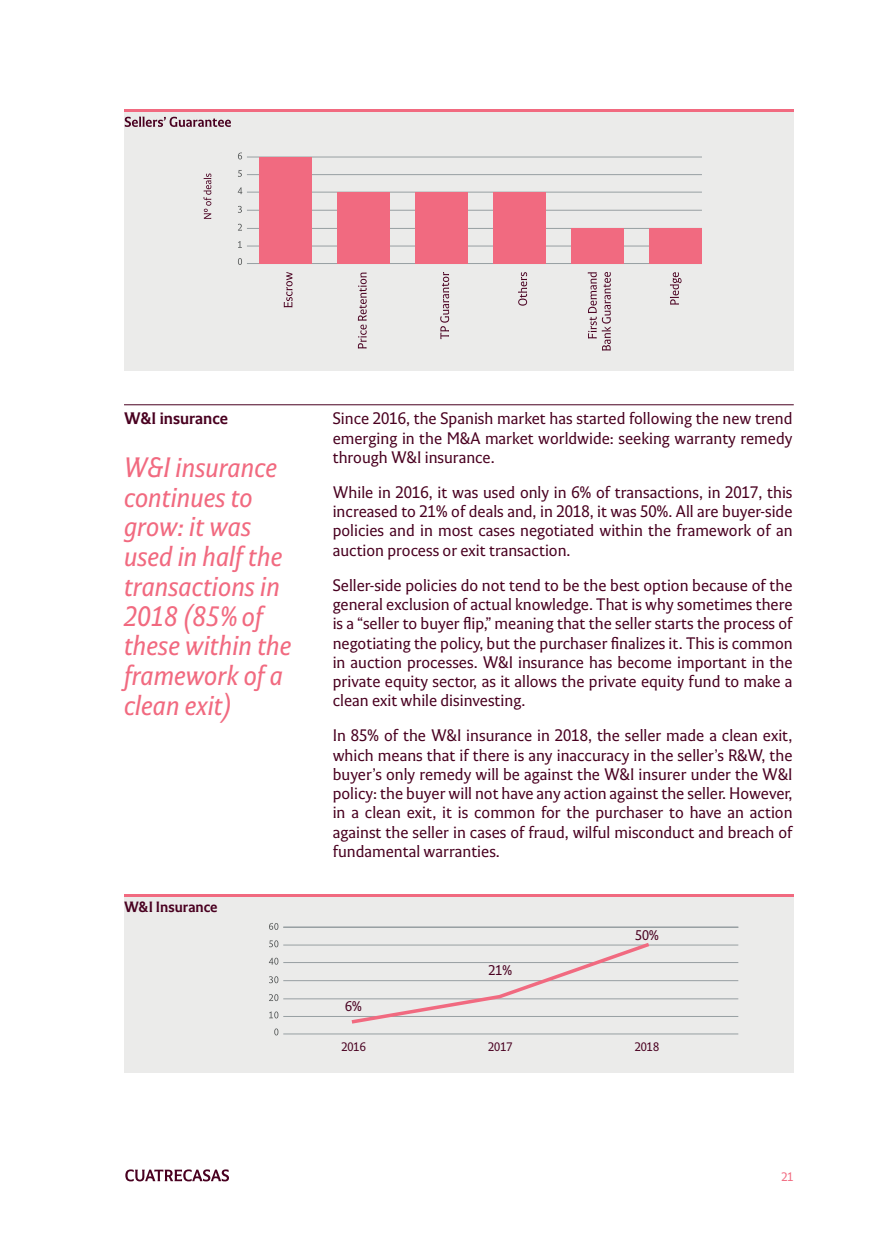
<style>
.page{position:relative;width:893px;height:1241px;background:#fff}
.page>*{position:absolute;margin:0;border:0;box-sizing:border-box;transform-origin:0 0}
.Cita{font:italic 28px/29.8px "Cuatrecasas Text";color:#f16a80}
.texto_base{font:16.62px/19.2px "Cuatrecasas Text";color:#490020;text-align:justify}
.texto_base-2{font:700 16.62px "Cuatrecasas Text";color:#490020}
.t1{font:700 14.88px "Cuatrecasas Text";color:#490020}
.t2{font:14px "Cuatrecasas Text";color:#490020}
.t3{font:12.25px "Cuatrecasas Text";color:#490020}
.t4{font:12.25px "Cuatrecasas Text";color:#f16a80}
</style>
<div class="page">
<svg style="left:125px;top:1169px;width:104px;height:12px"></svg>
<hr style="left:124px;top:404px;width:670px;height:1px;background:#490020">
<div style="left:124px;top:893px;width:670px;height:178px;background:#ebebea"></div>
<hr style="left:124px;top:893px;width:670px;height:3px;background:#f16a80">
<hr style="left:283px;top:1015px;width:455px;height:1px;background:#979fa2">
<hr style="left:283px;top:998px;width:455px;height:1px;background:#979fa2">
<hr style="left:283px;top:980px;width:455px;height:1px;background:#979fa2">
<hr style="left:283px;top:962px;width:455px;height:1px;background:#979fa2">
<hr style="left:283px;top:944px;width:455px;height:1px;background:#979fa2">
<hr style="left:283px;top:927px;width:455px;height:1px;background:#979fa2">
<hr style="left:283px;top:1033px;width:455px;height:1px;background:#979fa2">
<svg style="left:274px;top:1028px;width:4px;height:7px"></svg>
<svg style="left:269px;top:1011px;width:9px;height:7px"></svg>
<svg style="left:269px;top:994px;width:9px;height:6px"></svg>
<svg style="left:269px;top:957px;width:9px;height:7px"></svg>
<svg style="left:269px;top:976px;width:9px;height:7px"></svg>
<svg style="left:269px;top:940px;width:9px;height:7px"></svg>
<svg style="left:269px;top:923px;width:9px;height:6px"></svg>
<hr style="left:283px;top:926px;width:455px;height:1px;background:#979fa2">
<svg style="left:350px;top:943px;width:301px;height:81px"></svg>
<div style="left:124px;top:109px;width:670px;height:261px;background:#ebebea"></div>
<hr style="left:124px;top:109px;width:670px;height:3px;background:#f16a80">
<svg style="left:125px;top:117px;width:106px;height:10px"></svg>
<hr style="left:247px;top:246px;width:455px;height:1px;background:#979fa2">
<hr style="left:247px;top:228px;width:455px;height:1px;background:#979fa2">
<hr style="left:247px;top:210px;width:455px;height:1px;background:#979fa2">
<hr style="left:247px;top:192px;width:455px;height:1px;background:#979fa2">
<hr style="left:247px;top:174px;width:455px;height:1px;background:#979fa2">
<hr style="left:247px;top:157px;width:455px;height:1px;background:#979fa2">
<hr style="left:247px;top:263px;width:455px;height:1px;background:#979fa2">
<svg style="left:238px;top:258px;width:4px;height:7px"></svg>
<svg style="left:238px;top:241px;width:4px;height:7px"></svg>
<svg style="left:238px;top:224px;width:4px;height:6px"></svg>
<svg style="left:238px;top:187px;width:4px;height:7px"></svg>
<svg style="left:238px;top:206px;width:4px;height:7px"></svg>
<svg style="left:238px;top:170px;width:4px;height:7px"></svg>
<svg style="left:238px;top:152px;width:4px;height:7px"></svg>
<svg style="left:284px;top:272px;width:9px;height:35px"></svg>
<div style="left:260px;top:156px;width:52px;height:107px;background:#f16a80"></div>
<svg style="left:588px;top:272px;width:23px;height:78px"></svg>
<div style="left:571px;top:228px;width:53px;height:35px;background:#f16a80"></div>
<svg style="left:670px;top:272px;width:11px;height:33px"></svg>
<div style="left:649px;top:228px;width:53px;height:35px;background:#f16a80"></div>
<svg style="left:358px;top:272px;width:9px;height:76px"></svg>
<div style="left:338px;top:192px;width:52px;height:71px;background:#f16a80"></div>
<svg style="left:440px;top:272px;width:9px;height:67px"></svg>
<div style="left:416px;top:192px;width:52px;height:71px;background:#f16a80"></div>
<svg style="left:518px;top:272px;width:9px;height:33px"></svg>
<div style="left:494px;top:192px;width:52px;height:71px;background:#f16a80"></div>
<svg style="left:204px;top:173px;width:7px;height:46px"></svg>
<p class="texto_base-2" style="left:124px;top:409px;width:105px">W&amp;I insurance</p>
<p class="Cita" style="left:124px;top:453px;width:169px">W&amp;I insurance continues to grow: it was used in half the transactions in<br>2018 (85% of these within the framework of a clean exit)</p>
<p class="t1" style="left:124px;top:898px;width:95px">W&amp;I Insurance</p>
<p class="texto_base" style="left:333px;top:410px;width:461px">Since 2016, the Spanish market has started following the new trend emerging in the M&amp;A market worldwide: seeking warranty remedy through W&amp;I insurance.</p>
<p class="texto_base" style="left:333px;top:483px;width:461px">While in 2016, it was used only in 6% of transactions, in 2017, this increased to 21% of deals and, in 2018, it was 50%. All are buyer-side policies and in most cases negotiated within the framework of an auction process or exit transaction.</p>
<p class="texto_base" style="left:333px;top:576px;width:461px">Seller-side policies do not tend to be the best option because of the general exclusion of actual knowledge. That is why sometimes there is a “seller to buyer flip,” meaning that the seller starts the process of negotiating the policy, but the purchaser finalizes it. This is common in auction processes. W&amp;I insurance has become important in the private equity sector, as it allows the private equity fund to make a clean exit while disinvesting.</p>
<p class="texto_base" style="left:333px;top:726px;width:461px">In 85% of the W&amp;I insurance in 2018, the seller made a clean exit, which means that if there is any inaccuracy in the seller’s R&amp;W, the buyer’s only remedy will be against the W&amp;I insurer under the W&amp;I policy: the buyer will not have any action against the seller. However, in a clean exit, it is common for the purchaser to have an action against the seller in cases of fraud, wilful misconduct and breach of fundamental warranties.</p>
<p class="t2" style="left:345px;top:998px;width:18px">6%</p>
<p class="t2" style="left:488px;top:962px;width:25px">21%</p>
<p class="t2" style="left:635px;top:927px;width:25px">50%</p>
<p class="t3" style="left:341px;top:1040px;width:26px">2016</p>
<p class="t3" style="left:488px;top:1040px;width:26px">2017</p>
<p class="t3" style="left:635px;top:1040px;width:26px">2018</p>
<p class="t4" style="left:781px;top:1169px;width:14px">21</p>
</div>
